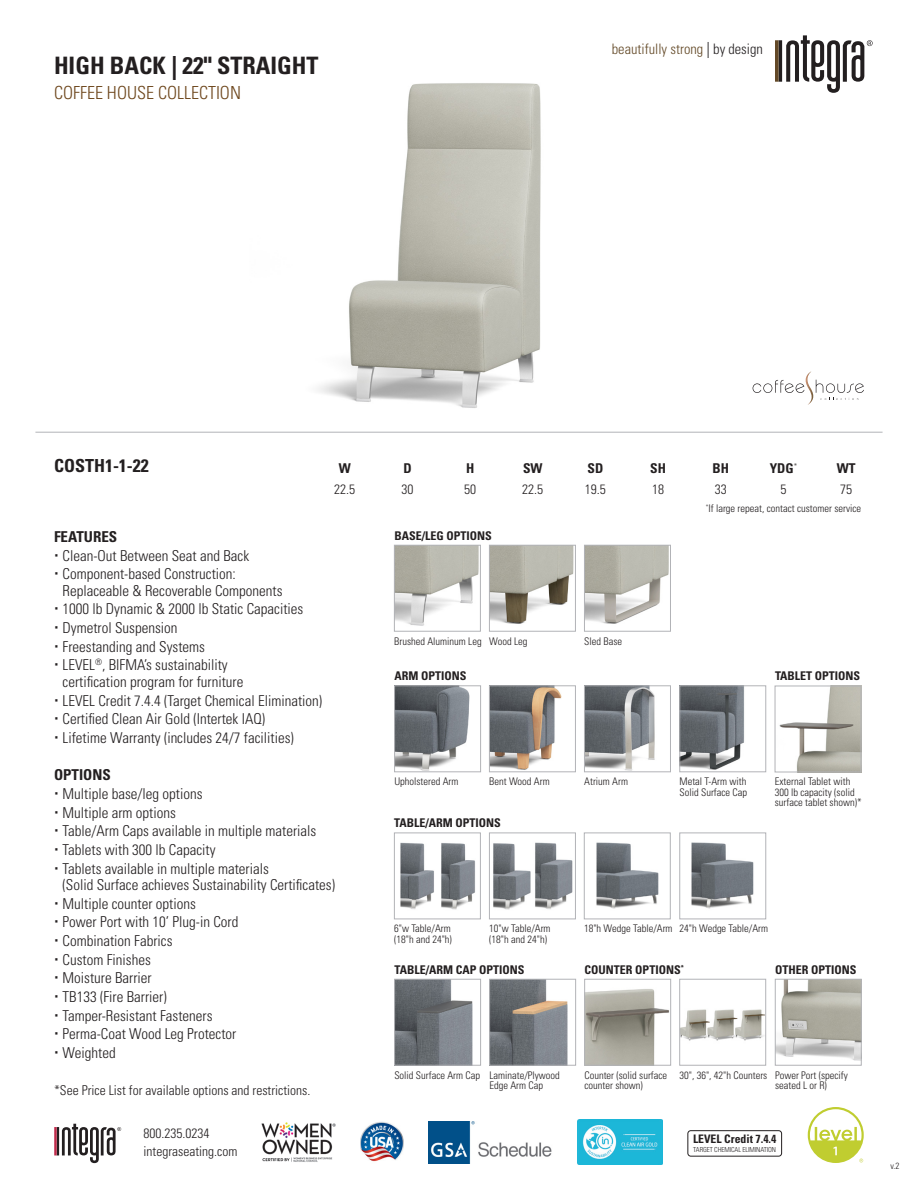
<style>
.page{position:relative;width:918px;height:1188px;background:#fff}
.page>*{position:absolute;margin:0;border:0;box-sizing:border-box;transform-origin:0 0}
.t1{font:700 condensed 24px "Univers LT Std";color:#231f20}
.t2{font:300 condensed 18px "Univers LT Std";color:#6e471d}
.t3{font:700 condensed 18px "Univers LT Std";color:#231f20}
.t4{font:300 condensed 15px/16.5px "Univers LT Std";color:#231f20}
.t5{font:700 condensed 15px "Univers LT Std";color:#231f20}
.t6{font:300 condensed 14.4px "Univers LT Std";color:#634927}
.t7{font:300 condensed 13.5px/18px "Univers LT Std";color:#231f20}
.t8{font:700 condensed 13.5px "Univers LT Std";color:#231f20}
.t9{font:700 condensed 12px "Univers LT Std";color:#231f20}
.t10{font:700 condensed 11.7px "Univers LT Std";color:#231f20}
.t11{font:300 condensed 10.5px/10.5px "Univers LT Std";color:#231f20}
.t12{font:300 condensed 9px "Univers LT Std";color:#231f20}
.t13{font:300 condensed 6.9px "Univers LT Std";letter-spacing:-.01em;color:#231f20}
.s1{font-size:16.05px;color:#231f20}
.s2{color:#231f20}
</style>
<div class="page">
<hr style="left:35px;top:432px;width:848px;height:1px;background:#b2b3b7">
<svg style="left:775px;top:35px;width:98px;height:58px"></svg>
<svg style="left:753px;top:371px;width:111px;height:34px"></svg>
<svg style="left:54px;top:1124px;width:67px;height:39px"></svg>
<img style="left:360px;top:1121px;width:43px;height:41px">
<img style="left:261px;top:1122px;width:74px;height:40px">
<img style="left:577px;top:1120px;width:86px;height:44px">
<img style="left:428px;top:1121px;width:124px;height:42px">
<svg style="left:808px;top:1107px;width:56px;height:56px"></svg>
<div style="left:688px;top:1130px;width:94px;height:27px;border:1px solid #231f20;border-radius:3px"></div>
<img style="left:318px;top:83px;width:223px;height:325px">
<img style="left:396px;top:547px;width:83px;height:79px">
<div style="left:394px;top:545px;width:87px;height:86px;border:1px solid #b2b3b7"></div>
<img style="left:491px;top:547px;width:83px;height:77px">
<div style="left:489px;top:545px;width:87px;height:86px;border:1px solid #b2b3b7"></div>
<img style="left:586px;top:547px;width:83px;height:77px">
<div style="left:584px;top:545px;width:87px;height:86px;border:1px solid #b2b3b7"></div>
<img style="left:400px;top:842px;width:75px;height:68px">
<div style="left:394px;top:833px;width:87px;height:86px;border:1px solid #b2b3b7"></div>
<img style="left:493px;top:842px;width:80px;height:68px">
<div style="left:489px;top:833px;width:87px;height:86px;border:1px solid #b2b3b7"></div>
<img style="left:596px;top:842px;width:63px;height:67px">
<div style="left:584px;top:833px;width:86px;height:86px;border:1px solid #b2b3b7"></div>
<img style="left:691px;top:842px;width:63px;height:67px">
<div style="left:680px;top:833px;width:86px;height:86px;border:1px solid #b2b3b7"></div>
<img style="left:779px;top:688px;width:80px;height:82px">
<div style="left:775px;top:686px;width:86px;height:86px;border:1px solid #b2b3b7"></div>
<img style="left:396px;top:981px;width:77px;height:82px">
<div style="left:394px;top:979px;width:87px;height:86px;border:1px solid #b2b3b7"></div>
<img style="left:491px;top:981px;width:77px;height:82px">
<div style="left:489px;top:979px;width:87px;height:86px;border:1px solid #b2b3b7"></div>
<img style="left:777px;top:981px;width:82px;height:80px">
<div style="left:775px;top:979px;width:86px;height:86px;border:1px solid #b2b3b7"></div>
<img style="left:586px;top:989px;width:83px;height:74px">
<div style="left:584px;top:979px;width:87px;height:86px;border:1px solid #b2b3b7"></div>
<img style="left:682px;top:1009px;width:82px;height:32px">
<div style="left:680px;top:979px;width:86px;height:86px;border:1px solid #b2b3b7"></div>
<img style="left:396px;top:688px;width:74px;height:82px">
<div style="left:394px;top:686px;width:87px;height:86px;border:1px solid #b2b3b7"></div>
<img style="left:491px;top:688px;width:71px;height:82px">
<div style="left:489px;top:686px;width:87px;height:86px;border:1px solid #b2b3b7"></div>
<img style="left:586px;top:688px;width:69px;height:82px">
<div style="left:584px;top:686px;width:87px;height:86px;border:1px solid #b2b3b7"></div>
<img style="left:682px;top:688px;width:63px;height:82px">
<div style="left:680px;top:686px;width:86px;height:86px;border:1px solid #b2b3b7"></div>
<p class="t1" style="left:54px;top:50px;width:266px">HIGH BACK | 22" STRAIGHT</p>
<p class="t2" style="left:54px;top:82px;width:189px">COFFEE HOUSE COLLECTION</p>
<p class="t6" style="left:612px;top:40px;width:153px">beautifully strong <span class="s1">|</span> <span class="s2">by design</span></p>
<p class="t3" style="left:54px;top:455px;width:96px">COSTH1-1-22</p>
<p class="t8" style="left:339px;top:460px;width:14px">W</p>
<p class="t8" style="left:403px;top:460px;width:10px">D</p>
<p class="t8" style="left:466px;top:460px;width:10px">H</p>
<p class="t8" style="left:523px;top:460px;width:21px">SW</p>
<p class="t8" style="left:588px;top:460px;width:17px">SD</p>
<p class="t8" style="left:650px;top:460px;width:17px">SH</p>
<p class="t8" style="left:713px;top:460px;width:18px">BH</p>
<p class="t8" style="left:770px;top:460px;width:29px">YDG<sup>*</sup></p>
<p class="t8" style="left:837px;top:460px;width:20px">WT</p>
<p class="t7" style="left:334px;top:480px;width:22px">22.5</p>
<p class="t7" style="left:401px;top:480px;width:13px">30</p>
<p class="t7" style="left:464px;top:480px;width:13px">50</p>
<p class="t7" style="left:522px;top:480px;width:22px">22.5</p>
<p class="t7" style="left:585px;top:480px;width:22px">19.5</p>
<p class="t7" style="left:652px;top:480px;width:13px">18</p>
<p class="t7" style="left:715px;top:480px;width:13px">33</p>
<p class="t7" style="left:780px;top:480px;width:7px">5</p>
<p class="t7" style="left:840px;top:480px;width:13px">75</p>
<p class="t11" style="left:706px;top:503px;width:157px"><sup>*</sup>If large repeat, contact customer service</p>
<p class="t5" style="left:54px;top:527px;width:65px">FEATURES</p>
<p class="t4" style="left:63px;top:547px;width:188px">Clean-Out Between Seat and Back</p>
<p class="t4" style="left:63px;top:566px;width:221px">Component-based Construction:<br>Replaceable &amp; Recoverable Components</p>
<p class="t4" style="left:63px;top:601px;width:242px">1000 lb Dynamic &amp; 2000 lb Static Capacities</p>
<p class="t4" style="left:63px;top:620px;width:116px">Dymetrol Suspension</p>
<p class="t4" style="left:63px;top:638px;width:144px">Freestanding and Systems</p>
<p class="t4" style="left:63px;top:657px;width:182px">LEVEL<sup>®</sup>, BIFMA’s sustainability certification program for furniture</p>
<p class="t4" style="left:63px;top:692px;width:261px">LEVEL Credit 7.4.4 (Target Chemical Elimination)</p>
<p class="t4" style="left:63px;top:711px;width:204px">Certified Clean Air Gold (Intertek IAQ)</p>
<p class="t4" style="left:63px;top:729px;width:233px">Lifetime Warranty (includes 24/7 facilities)</p>
<p class="t5" style="left:54px;top:766px;width:58px">OPTIONS</p>
<p class="t4" style="left:63px;top:785px;width:141px">Multiple base/leg options</p>
<p class="t4" style="left:63px;top:804px;width:115px">Multiple arm options</p>
<p class="t4" style="left:63px;top:823px;width:255px">Table/Arm Caps available in multiple materials</p>
<p class="t4" style="left:63px;top:841px;width:154px">Tablets with 300 lb Capacity</p>
<p class="t4" style="left:63px;top:860px;width:274px">Tablets available in multiple materials<br>(Solid Surface achieves Sustainability Certificates)</p>
<p class="t4" style="left:63px;top:895px;width:135px">Multiple counter options</p>
<p class="t4" style="left:63px;top:914px;width:177px">Power Port with 10’ Plug-in Cord</p>
<p class="t4" style="left:63px;top:933px;width:111px">Combination Fabrics</p>
<p class="t4" style="left:63px;top:951px;width:90px">Custom Finishes</p>
<p class="t4" style="left:63px;top:970px;width:91px">Moisture Barrier</p>
<p class="t4" style="left:63px;top:988px;width:106px">TB133 (Fire Barrier)</p>
<p class="t4" style="left:63px;top:1007px;width:151px">Tamper-Resistant Fasteners</p>
<p class="t4" style="left:63px;top:1026px;width:175px">Perma-Coat Wood Leg Protector</p>
<p class="t4" style="left:63px;top:1044px;width:55px">Weighted</p>
<p class="t7" style="left:54px;top:1082px;width:258px">*See Price List for available options and restrictions.</p>
<p class="t9" style="left:394px;top:528px;width:99px">BASE/LEG OPTIONS</p>
<p class="t11" style="left:394px;top:636px;width:89px">Brushed Aluminum Leg</p>
<p class="t11" style="left:489px;top:636px;width:40px">Wood Leg</p>
<p class="t11" style="left:584px;top:636px;width:39px">Sled Base</p>
<p class="t9" style="left:394px;top:669px;width:74px">ARM OPTIONS</p>
<p class="t9" style="left:775px;top:669px;width:87px">TABLET OPTIONS</p>
<p class="t11" style="left:394px;top:776px;width:66px">Upholstered Arm</p>
<p class="t11" style="left:489px;top:776px;width:62px">Bent Wood Arm</p>
<p class="t11" style="left:584px;top:776px;width:45px">Atrium Arm</p>
<p class="t11" style="left:680px;top:776px;width:69px">Metal T-Arm with<br>Solid Surface Cap</p>
<p class="t11" style="left:775px;top:776px;width:77px">External Tablet with</p>
<p class="t11" style="left:775px;top:787px;width:88px">300 lb capacity (solid surface tablet shown)*</p>
<p class="t9" style="left:394px;top:816px;width:108px">TABLE/ARM OPTIONS</p>
<p class="t11" style="left:394px;top:923px;width:58px">6"w Table/Arm</p>
<p class="t11" style="left:394px;top:934px;width:59px">(18"h and 24"h)</p>
<p class="t11" style="left:489px;top:923px;width:63px">10"w Table/Arm</p>
<p class="t11" style="left:489px;top:934px;width:59px">(18"h and 24"h)</p>
<p class="t11" style="left:584px;top:923px;width:90px">18"h Wedge Table/Arm</p>
<p class="t11" style="left:680px;top:923px;width:90px">24"h Wedge Table/Arm</p>
<p class="t9" style="left:585px;top:962px;width:101px">COUNTER OPTIONS<sup>*</sup></p>
<p class="t9" style="left:395px;top:962px;width:131px">TABLE/ARM CAP OPTIONS</p>
<p class="t9" style="left:775px;top:962px;width:83px">OTHER OPTIONS</p>
<p class="t11" style="left:584px;top:1070px;width:84px">Counter (solid surface counter shown)</p>
<p class="t11" style="left:680px;top:1070px;width:89px">30", 36", 42"h Counters</p>
<p class="t11" style="left:775px;top:1070px;width:74px">Power Port (specify seated L or R)</p>
<p class="t11" style="left:394px;top:1070px;width:87px">Solid Surface Arm Cap</p>
<p class="t11" style="left:489px;top:1070px;width:72px">Laminate/Plywood<br>Edge Arm Cap</p>
<p class="t7" style="left:144px;top:1124px;width:95px">800.235.0234 integraseating.com</p>
<p class="t10" style="left:693px;top:1132px;width:85px">LEVEL Credit 7.4.4</p>
<p class="t13" style="left:693px;top:1145px;width:84px">TARGET CHEMICAL ELIMINATION</p>
<p class="t12" style="left:890px;top:1160px;width:11px">v.2</p>
</div>
